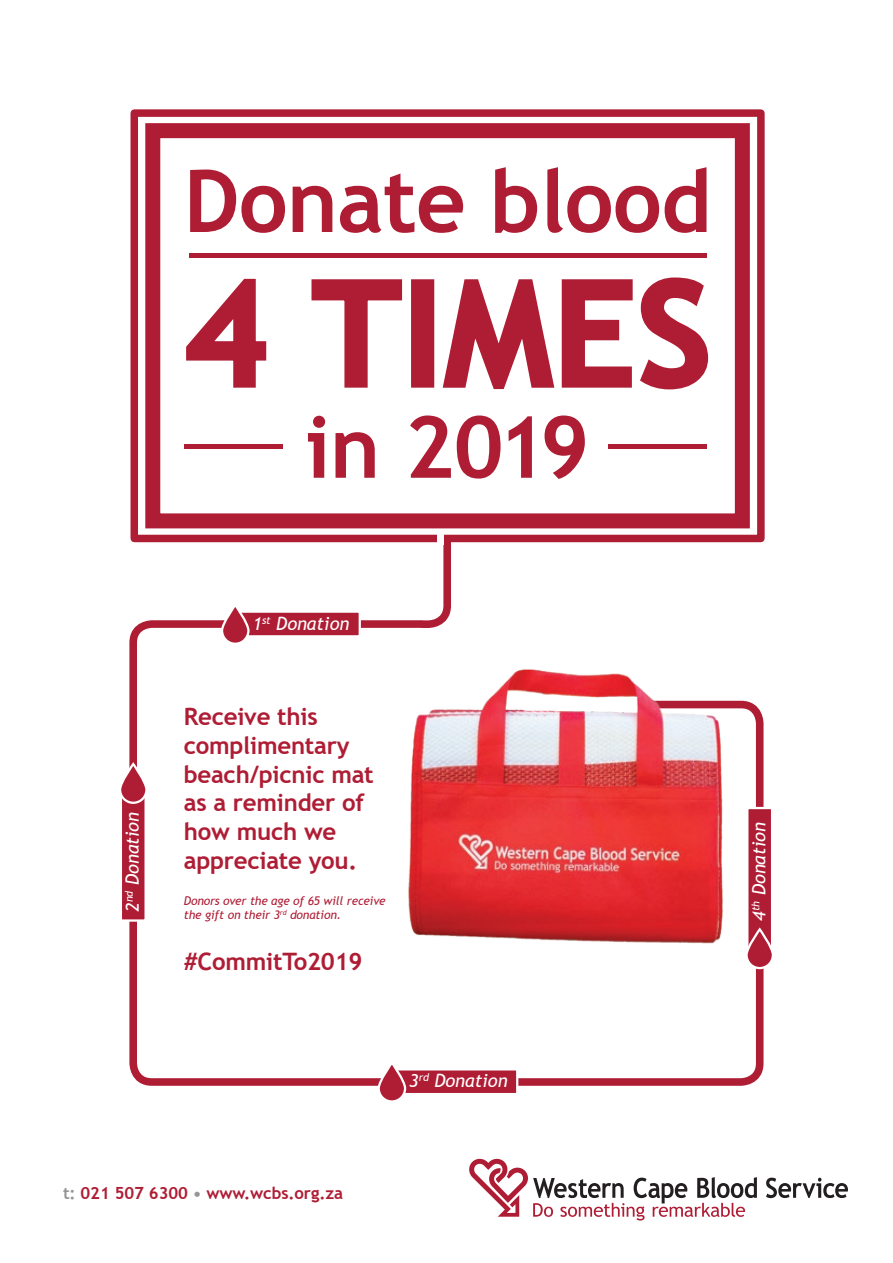
<style>
.page{position:relative;width:893px;height:1263px;background:#fff}
.page>*{position:absolute;margin:0;border:0;box-sizing:border-box;transform-origin:0 0}
.t1{font:700 144.75px "Trebuchet MS";letter-spacing:.01em;color:#af1d35}
.t2{font:700 86.7px "Trebuchet MS";letter-spacing:-.01em;color:#af1d35}
.t3{font:700 85.5px "Trebuchet MS";letter-spacing:-.045em;color:#af1d35}
.t4{font:700 24px/28.8px "Trebuchet MS";letter-spacing:-.01em;color:#af1d35}
.t5{font:italic 18.15px "Trebuchet MS";color:#fff}
.t6{font:700 16.8px "Trebuchet MS";letter-spacing:-.005em;color:#af1d35}
.t7{font:italic 12px/14.4px "Trebuchet MS";letter-spacing:-.01em;color:#af1d35}
.s1{color:#949698}
</style>
<div class="page">
<svg style="left:186px;top:278px;width:81px;height:110px"></svg>
<svg style="left:311px;top:279px;width:92px;height:109px"></svg>
<div style="left:411px;top:279px;width:23px;height:109px;border:5px solid #af1d35"></div>
<svg style="left:442px;top:277px;width:267px;height:113px"></svg>
<div style="left:145px;top:123px;width:605px;height:405px;border:15px solid #af1d35"></div>
<div style="left:131px;top:109px;width:634px;height:433px;border:8px solid #af1d35"></div>
<hr style="left:608px;top:444px;width:99px;height:4px;background:#af1d35">
<hr style="left:190px;top:253px;width:517px;height:4px;background:#af1d35">
<hr style="left:184px;top:444px;width:99px;height:4px;background:#af1d35">
<svg style="left:129px;top:620px;width:635px;height:466px"></svg>
<svg style="left:414px;top:528px;width:41px;height:91px"></svg>
<div style="left:235px;top:610px;width:126px;height:27px;background:#af1d35;border:2px solid #fff"></div>
<div style="left:392px;top:1068px;width:126px;height:27px;background:#af1d35;border:2px solid #fff"></div>
<div style="left:120px;top:792px;width:27px;height:130px;background:#af1d35;border:2px solid #fff"></div>
<svg style="left:222px;top:605px;width:26px;height:39px"></svg>
<div style="left:221px;top:604px;width:29px;height:41px;border:2px solid #fff;border-radius:13px"></div>
<svg style="left:379px;top:1063px;width:26px;height:38px"></svg>
<div style="left:378px;top:1062px;width:28px;height:40px;border:2px solid #fff;border-radius:13px"></div>
<svg style="left:120px;top:764px;width:26px;height:39px"></svg>
<div style="left:119px;top:763px;width:29px;height:41px;border:2px solid #fff;border-radius:13px"></div>
<div style="left:437px;top:534px;width:6px;height:10px;background:#fff"></div>
<svg style="left:766px;top:1178px;width:82px;height:20px"></svg>
<svg style="left:469px;top:1159px;width:288px;height:61px"></svg>
<img style="left:294px;top:619px;width:478px;height:365px">
<h2 class="t2" style="left:184px;top:147px;width:529px">Donate blood</h2>
<h1 class="t1" style="left:184px;top:243px;width:529px">4 TIMES</h1>
<h3 class="t3" style="left:305px;top:394px;width:286px">in 2019</h3>
<p class="t5" style="left:252px;top:612px;width:98px">1<sup>st</sup> Donation</p>
<p class="t4" style="left:184px;top:702px;width:191px">Receive this complimentary beach/picnic mat as a reminder of how much we appreciate you.</p>
<p class="t7" style="left:184px;top:893px;width:203px">Donors over the age of 65 will receive the gift on their 3<sup>rd</sup> donation.</p>
<p class="t4" style="left:184px;top:947px;width:180px">#CommitTo2019</p>
<p class="t5" style="left:121px;top:912px;width:101px;rotate:-90deg">2<sup>nd</sup> Donation</p>
<p class="t5" style="left:748px;top:920px;width:100px;rotate:-90deg">4<sup>th</sup> Donation</p>
<p class="t6" style="left:63px;top:1183px;width:282px"><span class="s1">t:</span> 021 507 6300 <span class="s1">•</span> www.wcbs.org.za</p>
<p class="t5" style="left:409px;top:1070px;width:100px">3<sup>rd</sup> Donation</p>
</div>
